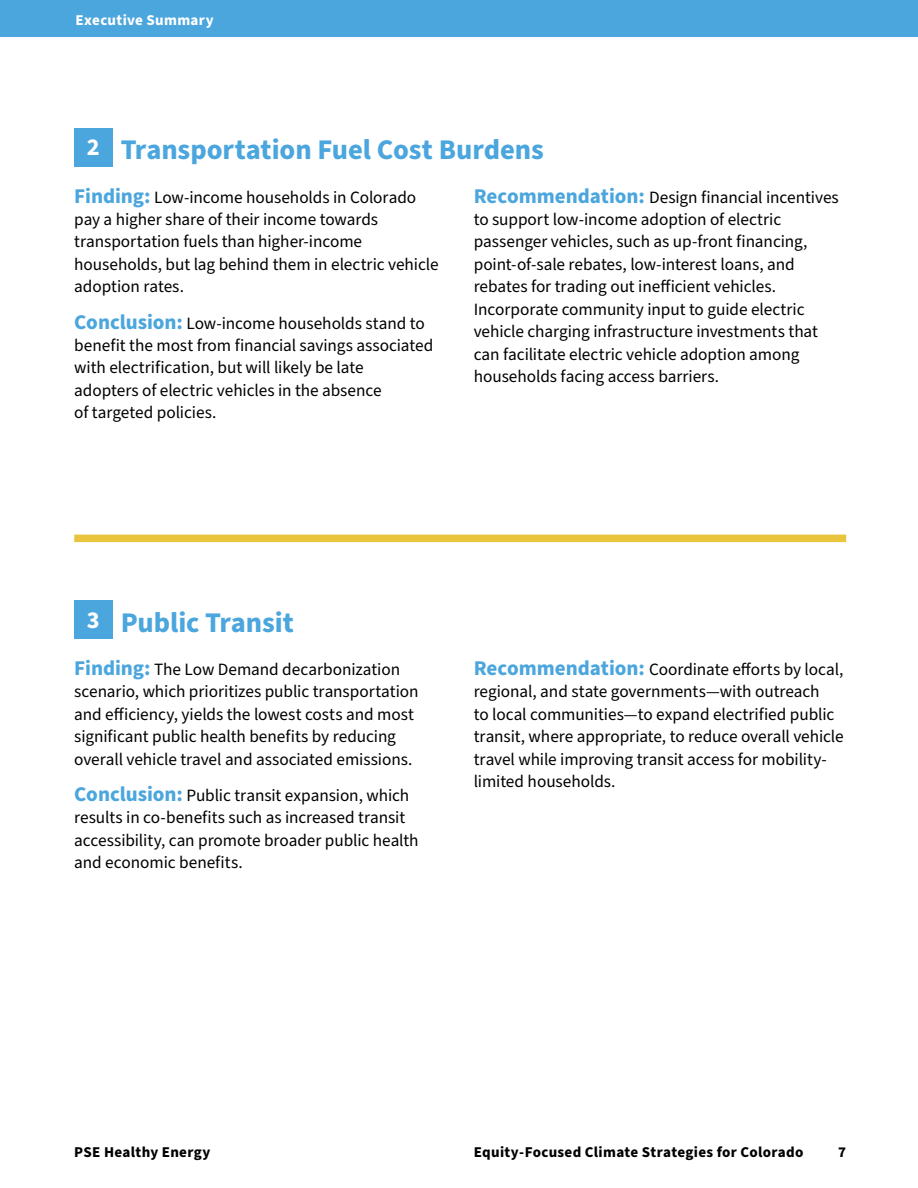
<style>
.page{position:relative;width:918px;height:1188px;background:#fff}
.page>*{position:absolute;margin:0;border:0;box-sizing:border-box;transform-origin:0 0}
.t1{font:700 28.5px "Source Sans Pro";color:#4ba6dd}
.t2{font:700 24.3px "Source Sans Pro";color:#fff}
.t3{font:17.25px/22.5px "Source Sans Pro";letter-spacing:-.005em;color:#000}
.t4{font:700 15px "Source Sans Pro";letter-spacing:.02em;color:#000}
.t5{font:700 15px "Source Sans Pro";letter-spacing:.025em;color:#fff}
.s1{font-weight:700;font-size:21px;color:#4ba6dd}
</style>
<div class="page">
<div style="left:74px;top:128px;width:38px;height:38px;background:#4ba6dd"></div>
<div style="left:74px;top:601px;width:38px;height:38px;background:#4ba6dd"></div>
<div style="left:0;top:0;width:918px;height:36px;background:#4ba6dd"></div>
<div style="left:74px;top:535px;width:772px;height:7px;background:#e9c43c"></div>
<p class="t5" style="left:76px;top:9px;width:140px">Executive Summary</p>
<h2 class="t2" style="left:87px;top:131px;width:14px">2</h2>
<h1 class="t1" style="left:121px;top:130px;width:425px">Transportation Fuel Cost Burdens</h1>
<p class="t3" style="left:74px;top:186px;width:366px"><span class="s1">Finding:</span> Low-income households in Colorado pay a higher share of their income towards transportation fuels than higher-income households, but lag behind them in electric vehicle adoption rates.</p>
<p class="t3" style="left:74px;top:312px;width:361px"><span class="s1">Conclusion:</span> Low-income households stand to benefit the most from financial savings associated with electrification, but will likely be late<br>adopters of electric vehicles in the absence<br>of targeted policies.</p>
<p class="t3" style="left:474px;top:186px;width:367px"><span class="s1">Recommendation:</span> Design financial incentives to support low-income adoption of electric passenger vehicles, such as up-front financing, point-of-sale rebates, low-interest loans, and rebates for trading out inefficient vehicles.<br>Incorporate community input to guide electric vehicle charging infrastructure investments that can facilitate electric vehicle adoption among households facing access barriers.</p>
<h2 class="t2" style="left:87px;top:603px;width:14px">3</h2>
<h1 class="t1" style="left:121px;top:603px;width:175px">Public Transit</h1>
<p class="t3" style="left:74px;top:659px;width:346px"><span class="s1">Finding:</span> The Low Demand decarbonization scenario, which prioritizes public transportation and efficiency, yields the lowest costs and most significant public health benefits by reducing overall vehicle travel and associated emissions.</p>
<p class="t3" style="left:74px;top:785px;width:346px"><span class="s1">Conclusion:</span> Public transit expansion, which results in co-benefits such as increased transit accessibility, can promote broader public health and economic benefits.</p>
<p class="t3" style="left:474px;top:659px;width:372px"><span class="s1">Recommendation:</span> Coordinate efforts by local, regional, and state governments—with outreach<br>to local communities—to expand electrified public transit, where appropriate, to reduce overall vehicle travel while improving transit access for mobility&shy;limited households.</p>
<p class="t4" style="left:74px;top:1141px;width:138px">PSE Healthy Energy</p>
<p class="t4" style="left:474px;top:1141px;width:331px">Equity-Focused Climate Strategies for Colorado</p>
<p class="t4" style="left:838px;top:1141px;width:9px">7</p>
</div>
